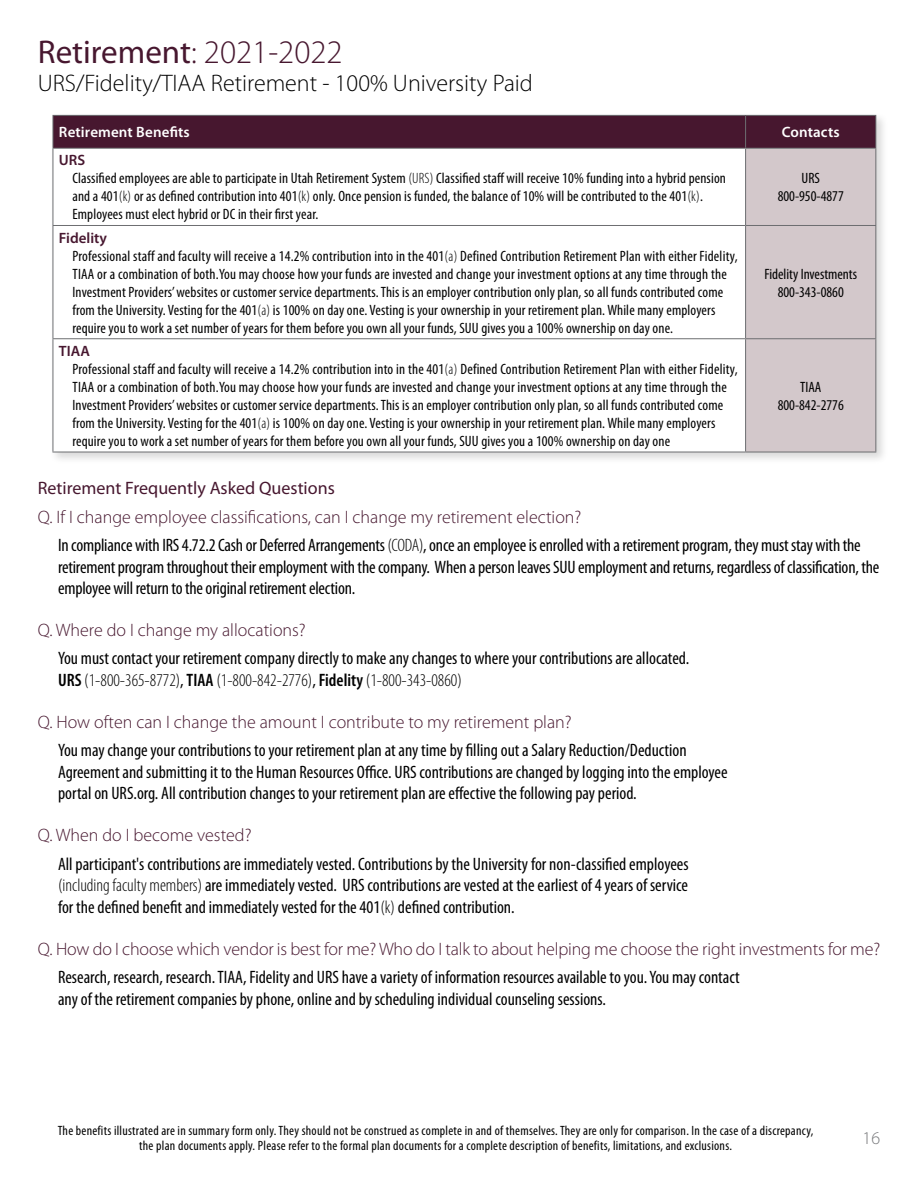
<style>
.page{position:relative;width:918px;height:1188px;background:#fff}
.page>*{position:absolute;margin:0;border:0;box-sizing:border-box;transform-origin:0 0}
.t1{font:33px "Myriad Pro";color:#47172f}
.t2{font:300 24px "Myriad Pro";color:#000}
.t3{font:condensed 18px/21.6px "Myriad Pro";color:#000}
.t4{font:300 18px "Myriad Pro";letter-spacing:-.005em;color:#47172f}
.t5{font:18px "Myriad Pro";color:#47172f}
.t6{font:300 18px "Myriad Pro";color:#77787b}
.t7{font:condensed 15px/18px "Myriad Pro";letter-spacing:.01em;color:#000}
.t8{font:600 15px "Myriad Pro";letter-spacing:.01em;color:#fff}
.t9{font:condensed 13.5px/15px "Myriad Pro";letter-spacing:.02em;color:#000;text-align:center}
.s1{font-weight:300}
.s2{font-weight:600;font-stretch:normal;color:#47172f}
.s3{font-weight:300;font-stretch:normal;color:#47172f}
.s4{font-weight:600}
</style>
<div class="page">
<div style="left:49px;top:112px;width:840px;height:353px;background:#000;opacity:.15"></div>
<div style="left:53px;top:115px;width:693px;height:33px;background:#47172f"></div>
<div style="left:746px;top:115px;width:130px;height:33px;background:#47172f"></div>
<svg style="left:53px;top:149px;width:692px;height:303px"></svg>
<div style="left:746px;top:149px;width:129px;height:303px;background:#d3c8cb"></div>
<hr style="left:52px;top:115px;width:694px;height:1px;background:#6d6e71">
<hr style="left:52px;top:116px;width:1px;height:32px;background:#6d6e71">
<hr style="left:746px;top:115px;width:130px;height:1px;background:#6d6e71">
<hr style="left:745px;top:116px;width:1px;height:32px;background:#6d6e71">
<hr style="left:875px;top:116px;width:1px;height:32px;background:#6d6e71">
<hr style="left:52px;top:148px;width:694px;height:1px;background:#6d6e71">
<hr style="left:52px;top:149px;width:1px;height:76px;background:#6d6e71">
<hr style="left:746px;top:148px;width:130px;height:1px;background:#6d6e71">
<hr style="left:745px;top:149px;width:1px;height:76px;background:#6d6e71">
<hr style="left:875px;top:149px;width:1px;height:76px;background:#6d6e71">
<hr style="left:52px;top:225px;width:694px;height:1px;background:#6d6e71">
<hr style="left:52px;top:226px;width:1px;height:112px;background:#6d6e71">
<hr style="left:746px;top:225px;width:130px;height:1px;background:#6d6e71">
<hr style="left:745px;top:226px;width:1px;height:112px;background:#6d6e71">
<hr style="left:875px;top:226px;width:1px;height:112px;background:#6d6e71">
<hr style="left:52px;top:338px;width:694px;height:1px;background:#6d6e71">
<hr style="left:52px;top:339px;width:1px;height:113px;background:#6d6e71">
<hr style="left:746px;top:338px;width:130px;height:1px;background:#6d6e71">
<hr style="left:745px;top:339px;width:1px;height:113px;background:#6d6e71">
<hr style="left:875px;top:339px;width:1px;height:113px;background:#6d6e71">
<hr style="left:52px;top:452px;width:694px;height:1px;background:#6d6e71">
<hr style="left:746px;top:452px;width:130px;height:1px;background:#6d6e71">
<h1 class="t1" style="left:38px;top:31px;width:306px">Retirement<span class="s1">: 2021-2022</span></h1>
<h2 class="t2" style="left:38px;top:69px;width:497px">URS/Fidelity/TIAA Retirement - 100% University Paid</h2>
<p class="t8" style="left:59px;top:123px;width:132px">Retirement Benefits</p>
<p class="t8" style="left:782px;top:123px;width:59px">Contacts</p>
<p class="t7" style="left:72px;top:151px;width:655px;text-indent:-14px"><span class="s2">URS<br></span>Classified employees are able to participate in Utah Retirement System <span class="s1">(URS)</span> Classified staff will receive 10% funding into a hybrid pension and a 401<span class="s1">(k)</span> or as defined contribution into 401<span class="s1">(k)</span> only. Once pension is funded, the balance of 10% will be contributed to the 401<span class="s1">(k)</span>.<br>Employees must elect hybrid or DC in their first year.</p>
<p class="t7" style="left:778px;top:169px;width:68px;text-align:center">URS<br>800-950-4877</p>
<p class="t7" style="left:72px;top:229px;width:667px;text-indent:-14px"><span class="s2">Fidelity<br></span>Professional staff and faculty will receive a 14.2% contribution into in the 401<span class="s1">(a)</span> Defined Contribution Retirement Plan with either Fidelity, TIAA or a combination of both.You may choose how your funds are invested and change your investment options at any time through the Investment Providers’ websites or customer service departments. This is an employer contribution only plan, so all funds contributed come from the University. Vesting for the 401<span class="s1">(a)</span> is 100% on day one. Vesting is your ownership in your retirement plan. While many employers require you to work a set number of years for them before you own all your funds, SUU gives you a 100% ownership on day one.</p>
<p class="t7" style="left:72px;top:342px;width:667px;text-indent:-14px"><span class="s2">TIAA<br></span>Professional staff and faculty will receive a 14.2% contribution into in the 401<span class="s1">(a)</span> Defined Contribution Retirement Plan with either Fidelity, TIAA or a combination of both.You may choose how your funds are invested and change your investment options at any time through the Investment Providers’ websites or customer service departments. This is an employer contribution only plan, so all funds contributed come from the University. Vesting for the 401<span class="s1">(a)</span> is 100% on day one. Vesting is your ownership in your retirement plan. While many employers require you to work a set number of years for them before you own all your funds, SUU gives you a 100% ownership on day one</p>
<p class="t7" style="left:764px;top:265px;width:94px;text-align:center">Fidelity Investments<br>800-343-0860</p>
<p class="t7" style="left:778px;top:378px;width:68px;text-align:center">TIAA<br>800-842-2776</p>
<p class="t5" style="left:38px;top:477px;width:299px">Retirement Frequently Asked Questions</p>
<p class="t3" style="left:58px;top:502px;width:804px;line-height:28.3px;text-indent:-20px"><span class="s3">Q. If I change employee classifications, can I change my retirement election?<br></span>In compliance with IRS 4.72.2 Cash or Deferred Arrangements <span class="s1">(CODA)</span>, once an employee is enrolled with a retirement program, they must stay with the</p>
<p class="t3" style="left:58px;top:556px;width:823px">retirement program throughout their employment with the company. When a person leaves SUU employment and returns, regardless of classification, the employee will return to the original retirement election.</p>
<p class="t4" style="left:38px;top:619px;width:270px">Q. Where do I change my allocations?</p>
<p class="t3" style="left:58px;top:648px;width:633px">You must contact your retirement company directly to make any changes to where your contributions are allocated.<br><span class="s4">URS</span> <span class="s1">(1-800-365-8772)</span>, <span class="s4">TIAA</span> <span class="s1">(1-800-842-2776)</span>, <span class="s4">Fidelity</span> <span class="s1">(1-800-343-0860)</span></p>
<p class="t4" style="left:38px;top:711px;width:535px">Q. How often can I change the amount I contribute to my retirement plan?</p>
<p class="t3" style="left:58px;top:739px;width:671px">You may change your contributions to your retirement plan at any time by filling out a Salary Reduction/Deduction<br>Agreement and submitting it to the Human Resources Office. URS contributions are changed by logging into the employee portal on URS.org. All contribution changes to your retirement plan are effective the following pay period.</p>
<p class="t4" style="left:38px;top:824px;width:215px">Q. When do I become vested?</p>
<p class="t3" style="left:58px;top:853px;width:632px;text-align:justify">All participant's contributions are immediately vested. Contributions by the University for non-classified employees <span class="s1">(including faculty members)</span> are immediately vested. URS contributions are vested at the earliest of 4 years of service for the defined benefit and immediately vested for the 401<span class="s1">(k)</span> defined contribution.</p>
<p class="t4" style="left:38px;top:938px;width:844px">Q. How do I choose which vendor is best for me? Who do I talk to about helping me choose the right investments for me?</p>
<p class="t3" style="left:58px;top:966px;width:683px">Research, research, research. TIAA, Fidelity and URS have a variety of information resources available to you. You may contact any of the retirement companies by phone, online and by scheduling individual counseling sessions.</p>
<p class="t9" style="left:58px;top:1123px;width:757px">The benefits illustrated are in summary form only. They should not be construed as complete in and of themselves. They are only for comparison. In the case of a discrepancy, the plan documents apply. Please refer to the formal plan documents for a complete description of benefits, limitations, and exclusions.</p>
<p class="t6" style="left:863px;top:1128px;width:19px">16</p>
</div>
